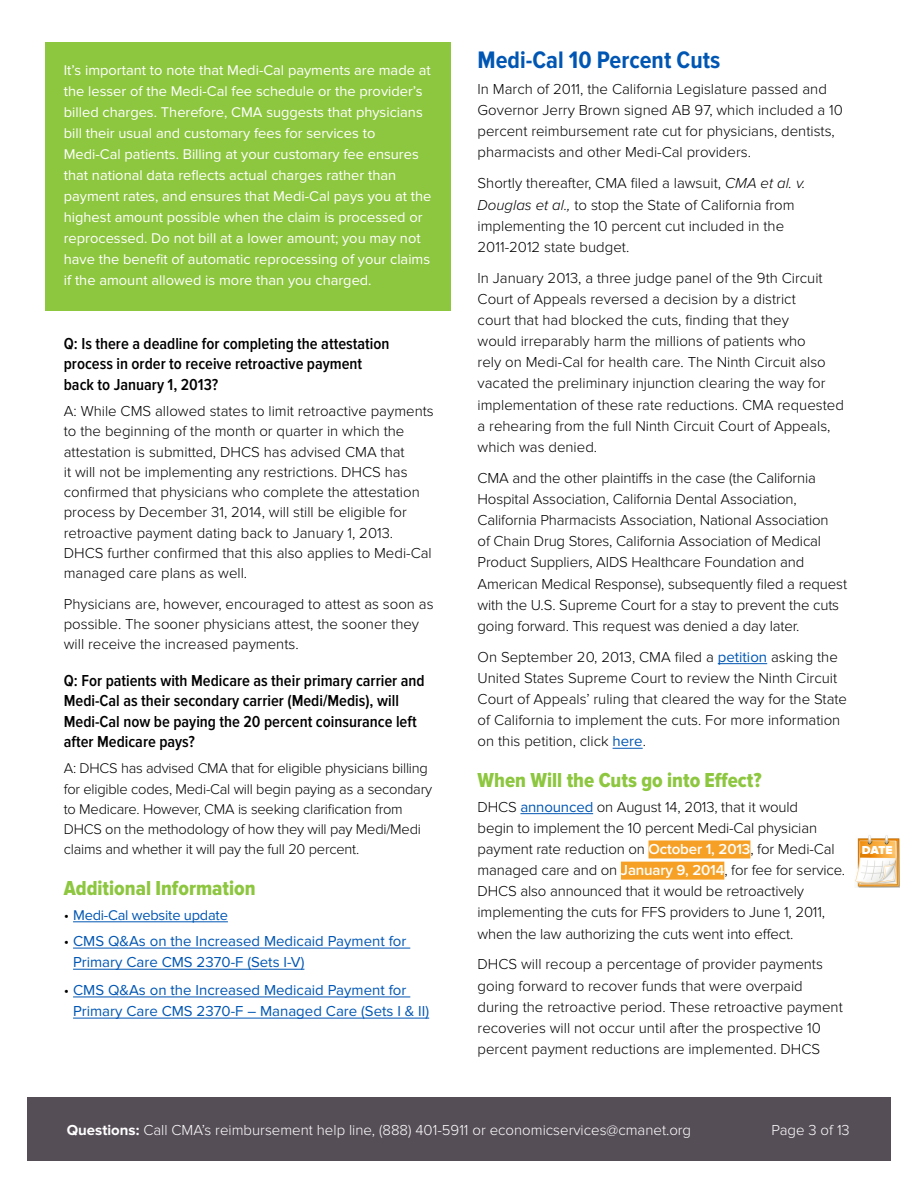
<style>
.page{position:relative;width:918px;height:1188px;background:#fff}
.page>*{position:absolute;margin:0;border:0;box-sizing:border-box;transform-origin:0 0}
.t1{font:700 24.75px "Proxima Nova Cond";color:#0056b3}
.t2{font:21px "Proxima Nova Cond Extrabld";color:#8dc63f}
.t3{font:600 16.5px/20.2px "Proxima Nova Cond";color:#000}
.t4{font:300 15px/21.1px "Proxima Nova";color:#000}
.t5{font:15px/21.1px "Proxima Nova";color:#0056b3}
.t6{font:300 15px "Proxima Nova";color:#fff}
.t7{font:14.7px/21px "Proxima Nova";color:#fff}
.t8{font:300 14.7px/20.2px "Proxima Nova";letter-spacing:-.015em;color:#000}
.t9{font:14.7px "Proxima Nova";letter-spacing:-.015em;color:#0056b3}
.t10{font:900 12px "Proxima Nova";color:#fff}
.s1{font-weight:300;font-size:15px;color:#000}
.s2{font-weight:300;color:#000}
.s3{font-style:italic}
.s4{font-weight:400;color:#0056b3}
.s5{font-weight:600;color:#fff}
.s6{font-weight:700}
</style>
<div class="page">
<div style="left:27px;top:1097px;width:864px;height:63px;background:#564e57"></div>
<div style="left:45px;top:42px;width:406px;height:269px;background:#8dc63f"></div>
<hr style="left:73px;top:922px;width:155px;height:1px;background:#0056b3">
<hr style="left:73px;top:948px;width:337px;height:1px;background:#0056b3">
<hr style="left:73px;top:969px;width:231px;height:1px;background:#0056b3">
<hr style="left:73px;top:997px;width:337px;height:1px;background:#0056b3">
<hr style="left:73px;top:1018px;width:356px;height:1px;background:#0056b3">
<hr style="left:718px;top:663px;width:49px;height:1px;background:#0056b3">
<hr style="left:613px;top:748px;width:30px;height:1px;background:#0056b3">
<hr style="left:520px;top:813px;width:73px;height:1px;background:#0056b3">
<div style="left:649px;top:840px;width:101px;height:18px;background:#f6a025"></div>
<div style="left:621px;top:862px;width:103px;height:18px;background:#f6a025"></div>
<img style="left:855px;top:835px;width:45px;height:52px">
<p class="t7" style="left:64px;top:59px;width:369px">It’s important to note that Medi-Cal payments are made at the lesser of the Medi-Cal fee schedule or the provider’s billed charges. Therefore, CMA suggests that physicians bill their usual and customary fees for services to Medi-Cal patients. Billing at your customary fee ensures that national data reflects actual charges rather than payment rates, and ensures that Medi-Cal pays you at the highest amount possible when the claim is processed or reprocessed. Do not bill at a lower amount; you may not have the benefit of automatic reprocessing of your claims if the amount allowed is more than you charged.</p>
<p class="t3" style="left:64px;top:334px;width:327px">Q: Is there a deadline for completing the attestation process in order to receive retroactive payment back to January 1, 2013?</p>
<p class="t4" style="left:64px;top:401px;width:371px;line-height:20.2px">A: While CMS allowed states to limit retroactive payments to the beginning of the month or quarter in which the attestation is submitted, DHCS has advised CMA that<br>it will not be implementing any restrictions. DHCS has confirmed that physicians who complete the attestation process by December 31, 2014, will still be eligible for retroactive payment dating back to January 1, 2013.<br>DHCS further confirmed that this also applies to Medi-Cal managed care plans as well.</p>
<p class="t4" style="left:64px;top:594px;width:371px;line-height:20.2px">Physicians are, however, encouraged to attest as soon as possible. The sooner physicians attest, the sooner they will receive the increased payments.</p>
<p class="t3" style="left:64px;top:671px;width:362px">Q: For patients with Medicare as their primary carrier and Medi-Cal as their secondary carrier (Medi/Medis), will Medi-Cal now be paying the 20 percent coinsurance left after Medicare pays?</p>
<p class="t8" style="left:64px;top:759px;width:370px">A: DHCS has advised CMA that for eligible physicians billing for eligible codes, Medi-Cal will begin paying as a secondary to Medicare. However, CMA is seeking clarification from DHCS on the methodology of how they will pay Medi/Medi claims and whether it will pay the full 20 percent.</p>
<h2 class="t2" style="left:64px;top:876px;width:193px">Additional Information</h2>
<p class="t9" style="left:64px;top:907px;width:166px"><span class="s1">•</span> Medi-Cal website update</p>
<p class="t5" style="left:73px;top:931px;width:335px;text-indent:-9px"><span class="s2">•</span> CMS Q&amp;As on the Increased Medicaid Payment for<br>Primary Care CMS 2370-F (Sets I-V)</p>
<p class="t5" style="left:73px;top:980px;width:358px;text-indent:-9px"><span class="s2">•</span> CMS Q&amp;As on the Increased Medicaid Payment for<br>Primary Care CMS 2370-F – Managed Care (Sets I &amp; II)</p>
<h1 class="t1" style="left:478px;top:46px;width:244px">Medi-Cal 10 Percent Cuts</h1>
<p class="t4" style="left:478px;top:79px;width:367px">In March of 2011, the California Legislature passed and Governor Jerry Brown signed AB 97, which included a 10 percent reimbursement rate cut for physicians, dentists, pharmacists and other Medi-Cal providers.</p>
<p class="t4" style="left:478px;top:173px;width:329px">Shortly thereafter, CMA filed a lawsuit, <span class="s3">CMA et al. v.<br>Douglas et al.,</span> to stop the State of California from implementing the 10 percent cut included in the 2011-2012 state budget.</p>
<p class="t4" style="left:478px;top:267px;width:368px">In January 2013, a three judge panel of the 9th Circuit Court of Appeals reversed a decision by a district<br>court that had blocked the cuts, finding that they<br>would irreparably harm the millions of patients who<br>rely on Medi-Cal for health care. The Ninth Circuit also vacated the preliminary injunction clearing the way for implementation of these rate reductions. CMA requested a rehearing from the full Ninth Circuit Court of Appeals, which was denied.</p>
<p class="t4" style="left:478px;top:467px;width:371px">CMA and the other plaintiffs in the case (the California Hospital Association, California Dental Association, California Pharmacists Association, National Association<br>of Chain Drug Stores, California Association of Medical Product Suppliers, AIDS Healthcare Foundation and American Medical Response), subsequently filed a request with the U.S. Supreme Court for a stay to prevent the cuts going forward. This request was denied a day later.</p>
<p class="t4" style="left:478px;top:646px;width:371px">On September 20, 2013, CMA filed a <span class="s4">petition</span> asking the United States Supreme Court to review the Ninth Circuit Court of Appeals’ ruling that cleared the way for the State of California to implement the cuts. For more information on this petition, click <span class="s4">here</span>.</p>
<h2 class="t2" style="left:478px;top:768px;width:286px">When Will the Cuts go into Effect?</h2>
<p class="t4" style="left:478px;top:796px;width:369px">DHCS <span class="s4">announced</span> on August 14, 2013, that it would<br>begin to implement the 10 percent Medi-Cal physician payment rate reduction on <span class="s5">October 1, 2013</span>, for Medi-Cal managed care and on <span class="s5">January 9, 2014</span>, for fee for service.<br>DHCS also announced that it would be retroactively implementing the cuts for FFS providers to June 1, 2011, when the law authorizing the cuts went into effect.</p>
<p class="t4" style="left:478px;top:954px;width:367px">DHCS will recoup a percentage of provider payments going forward to recover funds that were overpaid during the retroactive period. These retroactive payment recoveries will not occur until after the prospective 10 percent payment reductions are implemented. DHCS</p>
<p class="t10" style="left:862px;top:843px;width:32px">DATE</p>
<p class="t6" style="left:67px;top:1121px;width:626px"><span class="s6">Questions:</span> Call CMA’s reimbursement help line, (888) 401-5911 or economicservices@cmanet.org</p>
<p class="t6" style="left:772px;top:1121px;width:80px">Page 3 of 13</p>
</div>
